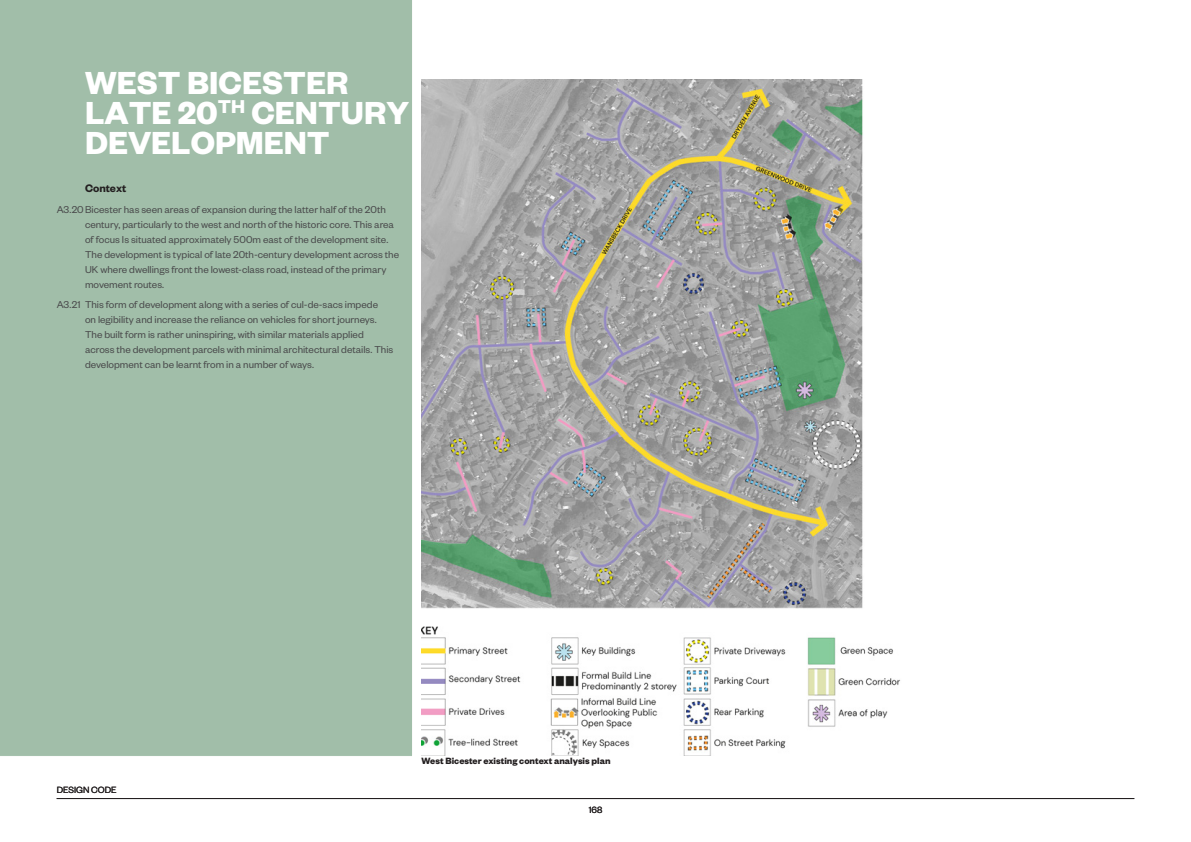
<style>
.page{position:relative;width:1191px;height:842px;background:#fff}
.page>*{position:absolute;margin:0;border:0;box-sizing:border-box;transform-origin:0 0}
.Paragraph_Header{font:700 35px/30px "Founders Grotesk";color:#fff}
.Sub_Header{font:600 12px "Founders Grotesk";color:#231f20}
.t1{font:11px/15px "Founders Grotesk";color:#4b4c4d}
.PIC_DESC_LEFT{font:700 10px "Founders Grotesk";color:#231f20}
.t2{font:10px "Founders Grotesk";color:#231f20}
</style>
<div class="page">
<div style="left:0;top:0;width:412px;height:756px;background:#a1bea9"></div>
<img style="left:421px;top:79px;width:479px;height:677px">
<hr style="left:57px;top:798px;width:1077px;height:1px;background:#231f20">
<p class="Paragraph_Header" style="left:85px;top:66px;width:325px">WEST BICESTER<br>LATE 20<sup>TH</sup> CENTURY<br>DEVELOPMENT</p>
<p class="Sub_Header" style="left:85px;top:180px;width:43px">Context</p>
<p class="t1" style="left:85px;top:201px;width:315px;text-indent:-28px">A3.20Bicester has seen areas of expansion during the latter half of the 20th century, particularly to the west and north of the historic core. This area of focus Is situated approximately 500m east of the development site.<br>The development is typical of late 20th-century development across the UK where dwellings front the lowest-class road, instead of the primary movement routes.</p>
<p class="t1" style="left:85px;top:297px;width:310px;text-indent:-28px">A3.21 This form of development along with a series of cul-de-sacs impede<br>on legibility and increase the reliance on vehicles for short journeys.<br>The built form is rather uninspiring, with similar materials applied across the development parcels with minimal architectural details. This development can be learnt from in a number of ways.</p>
<p class="t2" style="left:57px;top:783px;width:62px">DESIGN CODE</p>
<p class="PIC_DESC_LEFT" style="left:421px;top:754px;width:190px">West Bicester existing context analysis plan</p>
<p class="t2" style="left:588px;top:803px;width:15px">168</p>
</div>
